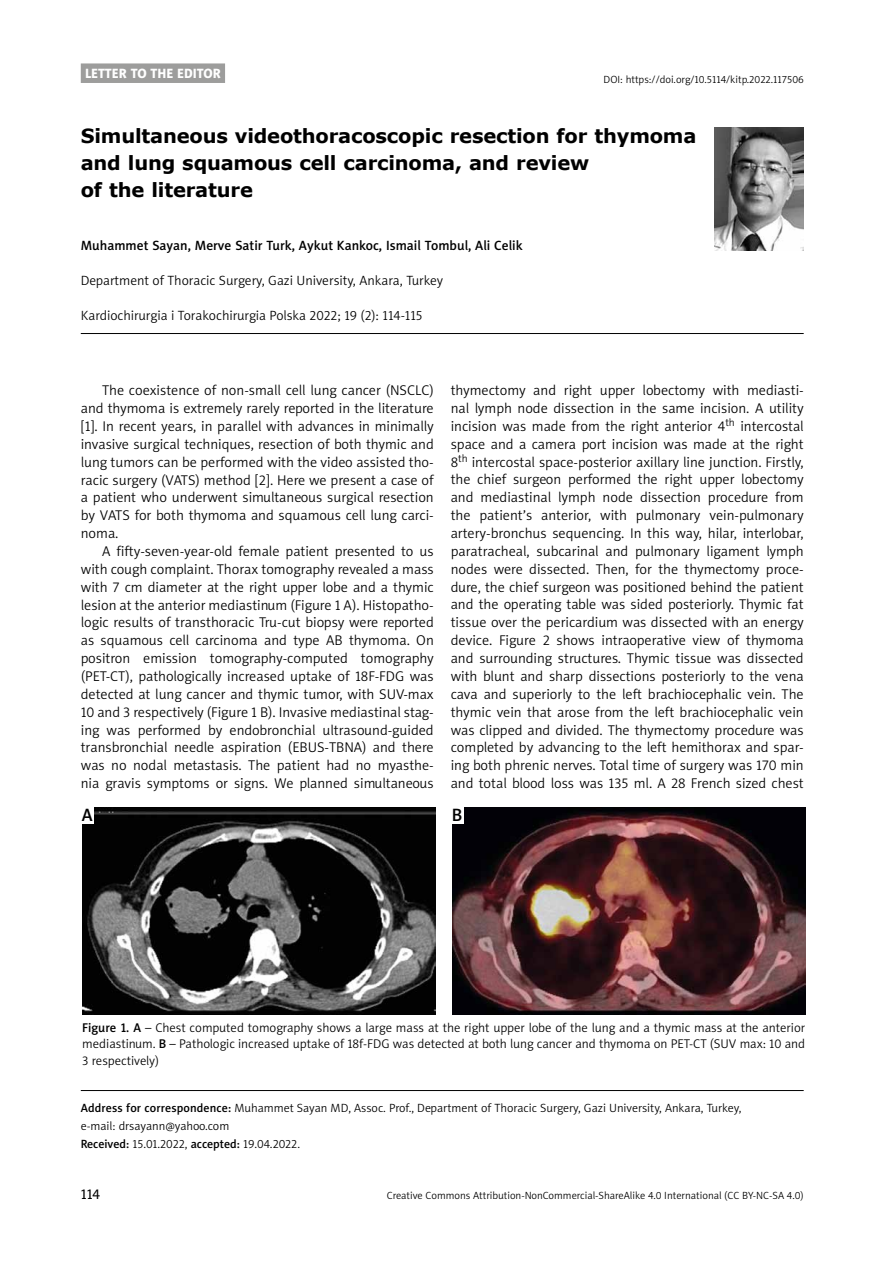
<style>
.page{position:relative;width:893px;height:1263px;background:#fff}
.page>*{position:absolute;margin:0;border:0;box-sizing:border-box;transform-origin:0 0}
.t1{font:700 19.5px/27px "Verdana";letter-spacing:-.01em;color:#000}
.t2{font:18px "Naomi Sans EFNTT Medium";color:#000}
.t3{font:14.25px/17.9px "Naomi Sans EFNTT Light";color:#000;text-align:justify}
.t4{font:14.25px "Naomi Sans EFNTT";color:#000}
.t5{font:13.5px "Naomi Sans EFNTT Light";color:#000}
.t6{font:13.5px "Naomi Sans EFNTT Medium";color:#000}
.t7{font:13.5px "Naomi Sans EFNTT Heavy";color:#fff}
.t8{font:12.75px/16.5px "Naomi Sans EFNTT Light";color:#000;text-align:justify}
.t9{font:12px/18px "Naomi Sans EFNTT Light";color:#000}
.t10{font:10.5px "Naomi Sans EFNTT Light";color:#000}
.s1{font-family:"Naomi Sans EFNTT Medium"}
</style>
<div class="page">
<img style="left:714px;top:128px;width:90px;height:123px">
<div style="left:81px;top:63px;width:144px;height:20px;background:#9d9d9c"></div>
<hr style="left:81px;top:1090px;width:723px;height:1px;background:#000">
<hr style="left:81px;top:333px;width:723px;height:1px;background:#000">
<img style="left:82px;top:808px;width:353px;height:206px">
<img style="left:452px;top:808px;width:353px;height:206px">
<div style="left:81px;top:806px;width:13px;height:17px;background:#fff"></div>
<div style="left:451px;top:806px;width:12px;height:17px;background:#fff"></div>
<p class="t7" style="left:85px;top:65px;width:137px">LETTER TO THE EDITOR</p>
<p class="t10" style="left:604px;top:73px;width:202px">DOI: https://doi.org/10.5114/kitp.2022.117506</p>
<h1 class="t1" style="left:81px;top:122px;width:617px">Simultaneous videothoracoscopic resection for thymoma and lung squamous cell carcinoma, and review<br>of the literature</h1>
<p class="t6" style="left:81px;top:238px;width:443px">Muhammet Sayan, Merve Satir Turk, Aykut Kankoc, Ismail Tombul, Ali Celik</p>
<p class="t5" style="left:81px;top:273px;width:364px">Department of Thoracic Surgery, Gazi University, Ankara, Turkey</p>
<p class="t5" style="left:81px;top:308px;width:343px">Kardiochirurgia i Torakochirurgia Polska 2022; 19 (2): 114-115</p>
<p class="t3" style="left:81px;top:381px;width:354px;text-indent:21px">The coexistence of non-small cell lung cancer (NSCLC) and thymoma is extremely rarely reported in the literature [1]. In recent years, in parallel with advances in minimally invasive surgical techniques, resection of both thymic and lung tumors can be performed with the video assisted tho&shy;racic surgery (VATS) method [2]. Here we present a case of a patient who underwent simultaneous surgical resection by VATS for both thymoma and squamous cell lung carci&shy;noma.</p>
<p class="t3" style="left:81px;top:542px;width:354px;text-indent:21px">A fifty-seven-year-old female patient presented to us with cough complaint. Thorax tomography revealed a mass with 7 cm diameter at the right upper lobe and a thymic lesion at the anterior mediastinum (Figure 1 A). Histopatho&shy;logic results of transthoracic Tru-cut biopsy were reported as squamous cell carcinoma and type AB thymoma. On positron emission tomography-computed tomography (PET-CT), pathologically increased uptake of 18F-FDG was detected at lung cancer and thymic tumor, with SUV-max 10 and 3 respectively (Figure 1 B). Invasive mediastinal stag&shy;ing was performed by endobronchial ultrasound-guided transbronchial needle aspiration (EBUS-TBNA) and there was no nodal metastasis. The patient had no myasthe&shy;nia gravis symptoms or signs. We planned simultaneous</p>
<p class="t3" style="left:451px;top:382px;width:354px">thymectomy and right upper lobectomy with mediasti&shy;nal lymph node dissection in the same incision. A utility incision was made from the right anterior 4<sup>th</sup> intercostal space and a camera port incision was made at the right 8<sup>th</sup> intercostal space-posterior axillary line junction. Firstly, the chief surgeon performed the right upper lobectomy and mediastinal lymph node dissection procedure from the patient’s anterior, with pulmonary vein-pulmonary artery-bronchus sequencing. In this way, hilar, interlobar, paratracheal, subcarinal and pulmonary ligament lymph nodes were dissected. Then, for the thymectomy proce&shy;dure, the chief surgeon was positioned behind the patient and the operating table was sided posteriorly. Thymic fat tissue over the pericardium was dissected with an energy device. Figure 2 shows intraoperative view of thymoma and surrounding structures. Thymic tissue was dissected with blunt and sharp dissections posteriorly to the vena cava and superiorly to the left brachiocephalic vein. The thymic vein that arose from the left brachiocephalic vein was clipped and divided. The thymectomy procedure was completed by advancing to the left hemithorax and spar&shy;ing both phrenic nerves. Total time of surgery was 170 min and total blood loss was 135 ml. A 28 French sized chest</p>
<p class="t2" style="left:82px;top:804px;width:12px">A</p>
<p class="t2" style="left:452px;top:804px;width:12px">B</p>
<p class="t8" style="left:82px;top:1019px;width:724px"><span class="s1">Figure 1. A</span> – Chest computed tomography shows a large mass at the right upper lobe of the lung and a thymic mass at the anterior mediastinum. <span class="s1">B</span> – Pathologic increased uptake of 18f-FDG was detected at both lung cancer and thymoma on PET-CT (SUV max: 10 and 3 respectively)</p>
<p class="t9" style="left:81px;top:1099px;width:662px"><span class="s1">Address for correspondence:</span> Muhammet Sayan MD, Assoc. Prof., Department of Thoracic Surgery, Gazi University, Ankara, Turkey, e-mail: drsayann@yahoo.com<br><span class="s1">Received:</span> 15.01.2022, <span class="s1">accepted:</span> 19.04.2022.</p>
<p class="t4" style="left:81px;top:1185px;width:21px">114</p>
<p class="t10" style="left:387px;top:1190px;width:418px">Creative Commons Attribution-NonCommercial-ShareAlike 4.0 International (CC BY-NC-SA 4.0)</p>
</div>
